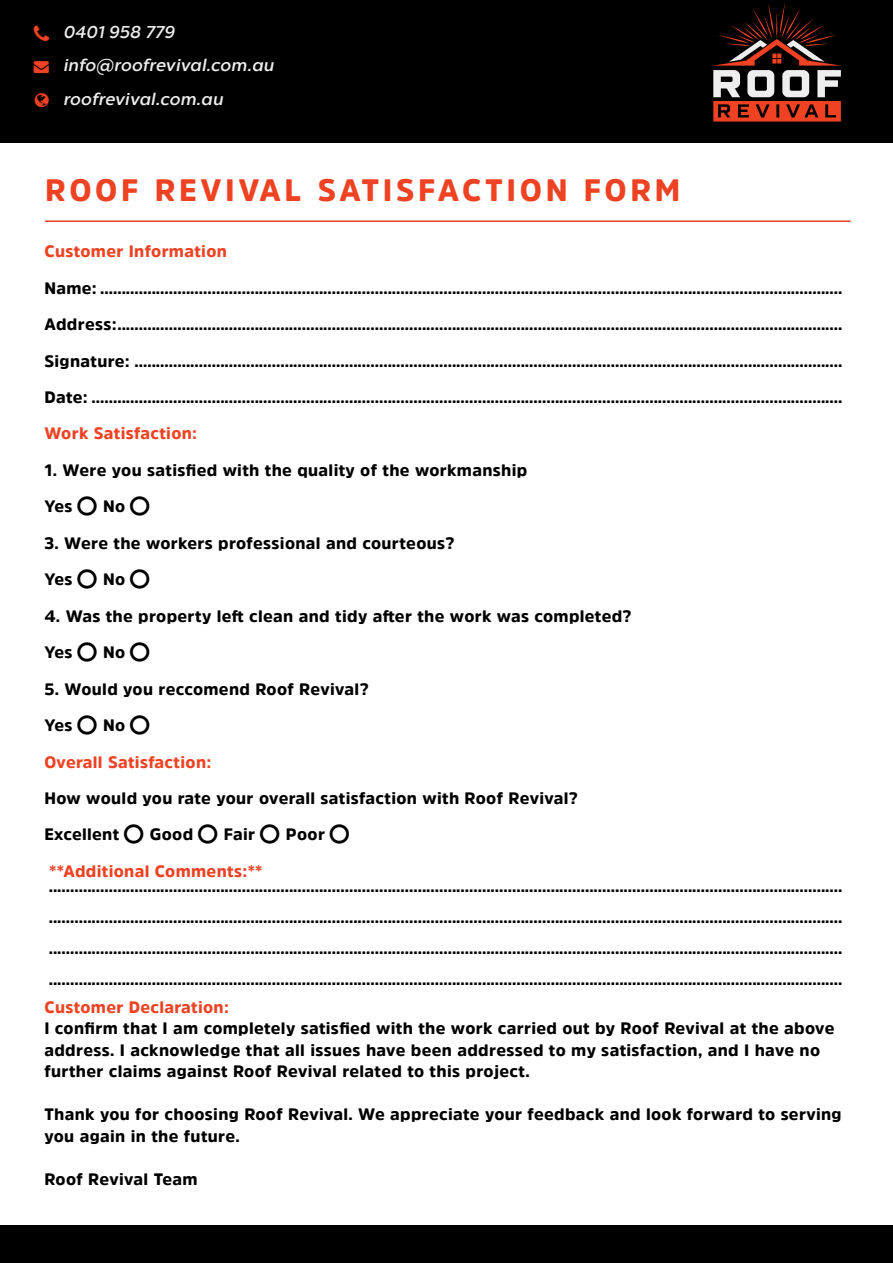
<style>
.page{position:relative;width:893px;height:1263px;background:#fff}
.page>*{position:absolute;margin:0;border:0;box-sizing:border-box;transform-origin:0 0}
.t1{font:900 30.9px "Amsi Pro";letter-spacing:.12em;color:#ee4223}
.t2{font:16.95px/33.2px "Chronica Pro Medium It";letter-spacing:.02em;color:#efeeee}
.t3{font:900 16.5px/30.9px "Amsi Pro";letter-spacing:.02em;color:#000}
.t4{font:900 16.5px "Amsi Pro";letter-spacing:.02em;color:#ee4223}
</style>
<div class="page">
<div style="left:0;top:0;width:893px;height:142px;background:#000"></div>
<svg style="left:713px;top:3px;width:128px;height:119px"></svg>
<div style="left:0;top:1225px;width:893px;height:38px;background:#000"></div>
<hr style="left:45px;top:220px;width:806px;height:2px;background:#ee4223">
<p class="t2" style="left:63px;top:16px;width:212px">0401 958 779 info@roofrevival.com.au roofrevival.com.au</p>
<h1 class="t1" style="left:45px;top:168px;width:637px">ROOF REVIVAL SATISFACTION FORM</h1>
<p class="t4" style="left:44px;top:240px;width:184px">Customer Information</p>
<p class="t3" style="left:44px;top:272px;width:799px">Name: .............................................................................................................................................................................</p>
<p class="t3" style="left:44px;top:308px;width:799px">Address:.........................................................................................................................................................................</p>
<p class="t3" style="left:44px;top:345px;width:799px">Signature: .....................................................................................................................................................................</p>
<p class="t3" style="left:44px;top:381px;width:799px">Date: ...............................................................................................................................................................................</p>
<p class="t4" style="left:44px;top:422px;width:154px">Work Satisfaction:</p>
<p class="t3" style="left:44px;top:454px;width:484px">1. Were you satisfied with the quality of the workmanship</p>
<p class="t3" style="left:44px;top:491px;width:30px">Yes</p>
<p class="t3" style="left:103px;top:491px;width:24px">No</p>
<p class="t3" style="left:44px;top:527px;width:412px">3. Were the workers professional and courteous?</p>
<p class="t3" style="left:44px;top:564px;width:30px">Yes</p>
<p class="t3" style="left:103px;top:564px;width:24px">No</p>
<p class="t3" style="left:44px;top:600px;width:589px">4. Was the property leﬞ clean and tidy aﬞer the work was completed?</p>
<p class="t3" style="left:44px;top:637px;width:30px">Yes</p>
<p class="t3" style="left:103px;top:637px;width:24px">No</p>
<p class="t3" style="left:44px;top:673px;width:326px">5. Would you reccomend Roof Revival?</p>
<p class="t3" style="left:44px;top:709px;width:30px">Yes</p>
<p class="t3" style="left:103px;top:709px;width:24px">No</p>
<p class="t4" style="left:44px;top:750px;width:169px">Overall Satisfaction:</p>
<p class="t3" style="left:44px;top:782px;width:535px">How would you rate your overall satisfaction with Roof Revival?</p>
<p class="t3" style="left:44px;top:819px;width:76px">Excellent</p>
<p class="t3" style="left:150px;top:819px;width:45px">Good</p>
<p class="t3" style="left:224px;top:819px;width:33px">Fair</p>
<p class="t3" style="left:286px;top:819px;width:41px">Poor</p>
<p class="t4" style="left:49px;top:860px;width:215px">**Additional Comments:**</p>
<p class="t3" style="left:49px;top:871px;width:795px;text-align:justify">......................................................................................................................................................................................... ......................................................................................................................................................................................... ......................................................................................................................................................................................... .........................................................................................................................................................................................</p>
<p class="t4" style="left:44px;top:996px;width:186px">Customer Declaration:</p>
<p class="t3" style="left:44px;top:1017px;width:791px;line-height:21.5px">I confirm that I am completely satisfied with the work carried out by Roof Revival at the above address. I acknowledge that all issues have been addressed to my satisfaction, and I have no further claims against Roof Revival related to this project.</p>
<p class="t3" style="left:44px;top:1103px;width:799px;line-height:21.5px">Thank you for choosing Roof Revival. We appreciate your feedback and look forward to serving you again in the future.</p>
<p class="t3" style="left:44px;top:1163px;width:155px">Roof Revival Team</p>
</div>
